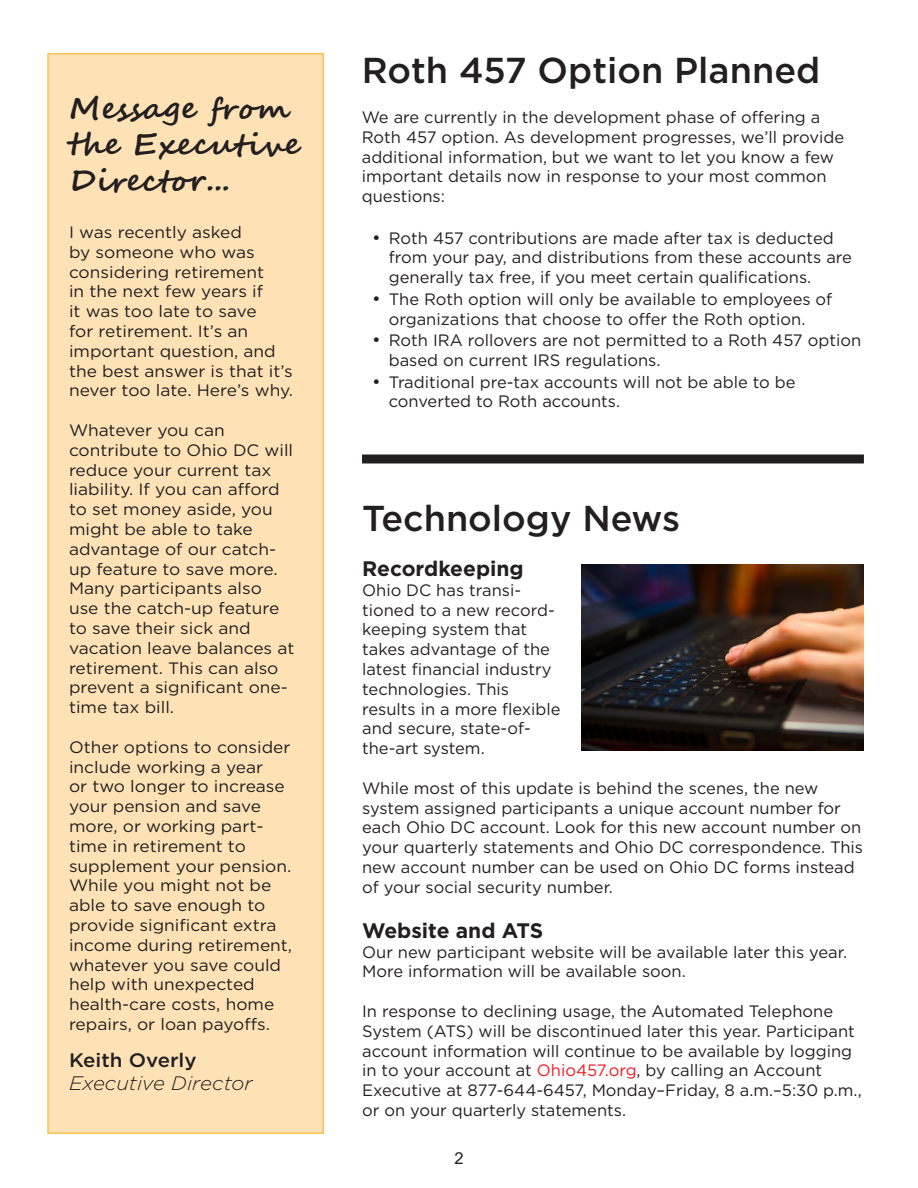
<style>
.page{position:relative;width:918px;height:1188px;background:#fff}
.page>*{position:absolute;margin:0;border:0;box-sizing:border-box;transform-origin:0 0}
.t1{font:500 36px "Gotham";color:#231f20}
.t2{font:700 30px/36px "Segoe Script";color:#231f20;scale:1.05 1}
.t3{font:700 21px "Gotham";color:#231f20}
.t4{font:italic 300 19.5px "Gotham";color:#231f20;scale:1.05 1}
.t5{font:500 19.5px "Gotham";color:#231f20;scale:1.05 1}
.t6{font:16.5px/19.8px "Gotham";color:#231f20}
.t7{font:16.5px/19.8px "Gotham";color:#231f20;scale:1.05 1}
.t8{font:16.5px "Arial";color:#231f20}
.s1{font-size:18px}
.s2{color:#ee1c25}
</style>
<div class="page">
<div style="left:48px;top:54px;width:275px;height:1079px;background:#fee2b6"></div>
<div style="left:47px;top:53px;width:277px;height:1081px;border:2px solid #fdc056"></div>
<div style="left:362px;top:454px;width:502px;height:10px;background:#231f20"></div>
<img style="left:582px;top:564px;width:282px;height:187px">
<p class="t2" style="left:69px;top:91px;width:222px">Message from the Executive<br>Director...</p>
<p class="t7" style="left:69px;top:222px;width:215px">I was recently asked<br>by someone who was considering retirement<br>in the next few years if<br>it was too late to save<br>for retirement. It’s an important question, and the best answer is that it’s never too late. Here’s why.</p>
<p class="t7" style="left:69px;top:420px;width:216px">Whatever you can contribute to Ohio DC will reduce your current tax liability. If you can afford to set money aside, you might be able to take advantage of our catch&shy;up feature to save more.<br>Many participants also use the catch-up feature to save their sick and vacation leave balances at retirement. This can also prevent a significant one&shy;time tax bill.</p>
<p class="t7" style="left:69px;top:737px;width:214px">Other options to consider include working a year<br>or two longer to increase your pension and save more, or working part&shy;time in retirement to supplement your pension.<br>While you might not be able to save enough to provide significant extra income during retirement, whatever you save could help with unexpected health-care costs, home repairs, or loan payoffs.</p>
<p class="t5" style="left:69px;top:1047px;width:123px">Keith Overly</p>
<p class="t4" style="left:69px;top:1071px;width:176px">Executive Director</p>
<p class="t1" style="left:362px;top:47px;width:460px">Roth 457 Option Planned</p>
<p class="t6" style="left:362px;top:107px;width:484px">We are currently in the development phase of offering a Roth 457 option. As development progresses, we’ll provide additional information, but we want to let you know a few important details now in response to your most common questions:</p>
<p class="t6" style="left:389px;top:227px;width:465px;text-indent:-17px"><span class="s1">•</span> Roth 457 contributions are made after tax is deducted from your pay, and distributions from these accounts are generally tax free, if you meet certain qualifications.</p>
<p class="t6" style="left:389px;top:289px;width:445px;text-indent:-17px"><span class="s1">•</span> The Roth option will only be available to employees of organizations that choose to offer the Roth option.</p>
<p class="t6" style="left:389px;top:330px;width:474px;text-indent:-17px"><span class="s1">•</span> Roth IRA rollovers are not permitted to a Roth 457 option based on current IRS regulations.</p>
<p class="t6" style="left:389px;top:371px;width:408px;text-indent:-17px"><span class="s1">•</span> Traditional pre-tax accounts will not be able to be converted to Roth accounts.</p>
<p class="t1" style="left:362px;top:495px;width:319px">Technology News</p>
<p class="t3" style="left:362px;top:555px;width:163px">Recordkeeping</p>
<p class="t6" style="left:362px;top:580px;width:200px">Ohio DC has transi&shy;tioned to a new record&shy;keeping system that takes advantage of the latest financial industry technologies. This results in a more flexible and secure, state-of&shy;the-art system.</p>
<p class="t6" style="left:362px;top:778px;width:503px">While most of this update is behind the scenes, the new system assigned participants a unique account number for each Ohio DC account. Look for this new account number on your quarterly statements and Ohio DC correspondence. This new account number can be used on Ohio DC forms instead of your social security number.</p>
<p class="t3" style="left:362px;top:916px;width:183px">Website and ATS</p>
<p class="t6" style="left:362px;top:942px;width:486px">Our new participant website will be available later this year.<br>More information will be available soon.</p>
<p class="t6" style="left:362px;top:1001px;width:501px">In response to declining usage, the Automated Telephone System (ATS) will be discontinued later this year. Participant account information will continue to be available by logging in to your account at <span class="s2">Ohio457.org</span>, by calling an Account Executive at 877-644-6457, Monday–Friday, 8 a.m.–5:30 p.m., or on your quarterly statements.</p>
<p class="t8" style="left:455px;top:1147px;width:11px">2</p>
</div>
